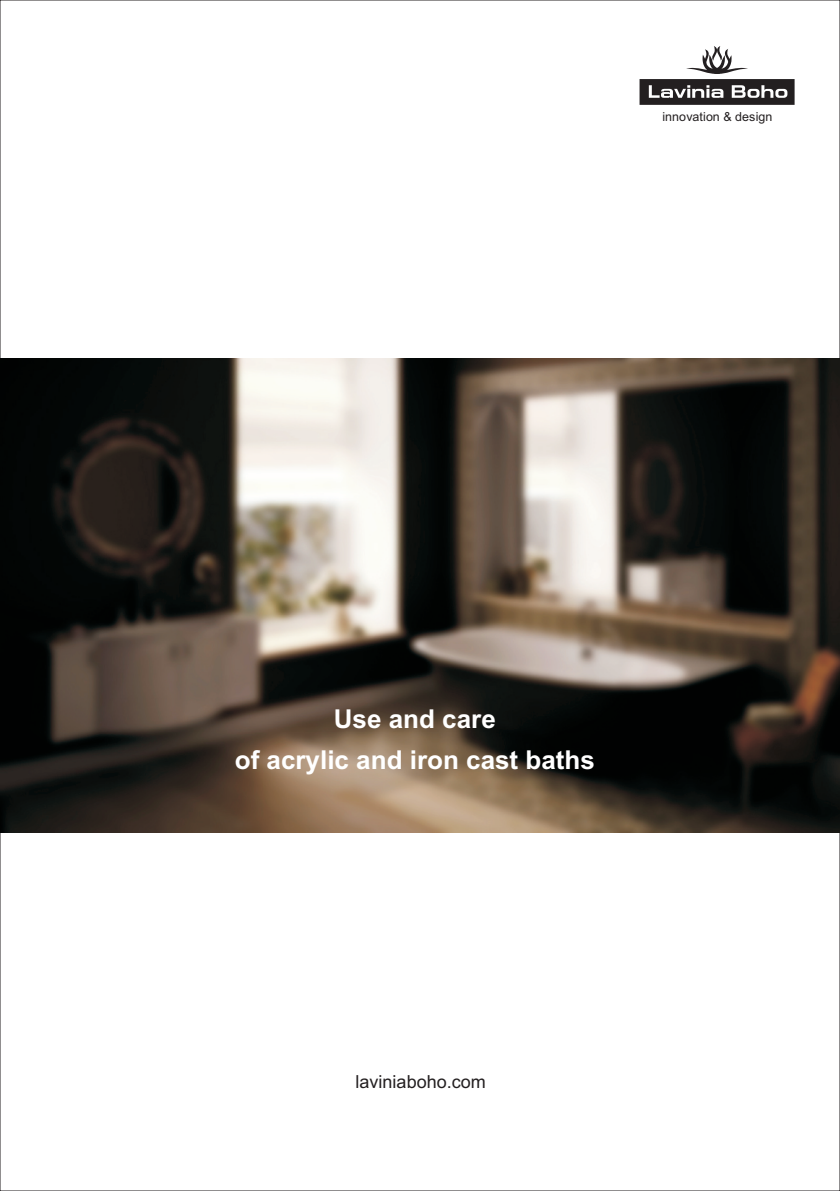
<style>
.page{position:relative;width:840px;height:1191px;background:#fff}
.page>*{position:absolute;margin:0;border:0;box-sizing:border-box;transform-origin:0 0}
.t1{font:700 26px/40.6px "Arial";color:#fff;text-align:center}
.t2{font:18px "Arial";color:#231f20}
.t3{font:12.4px "Arial";color:#231f20}
</style>
<div class="page">
<svg style="left:639px;top:46px;width:155px;height:59px"></svg>
<img style="left:0;top:359px;width:839px;height:473px">
<p class="t3" style="left:662px;top:111px;width:111px">innovation &amp; design</p>
<p class="t1" style="left:235px;top:701px;width:361px">Use and care<br>of acrylic and iron cast baths</p>
<p class="t2" style="left:355px;top:1074px;width:132px">laviniaboho.com</p>
</div>
